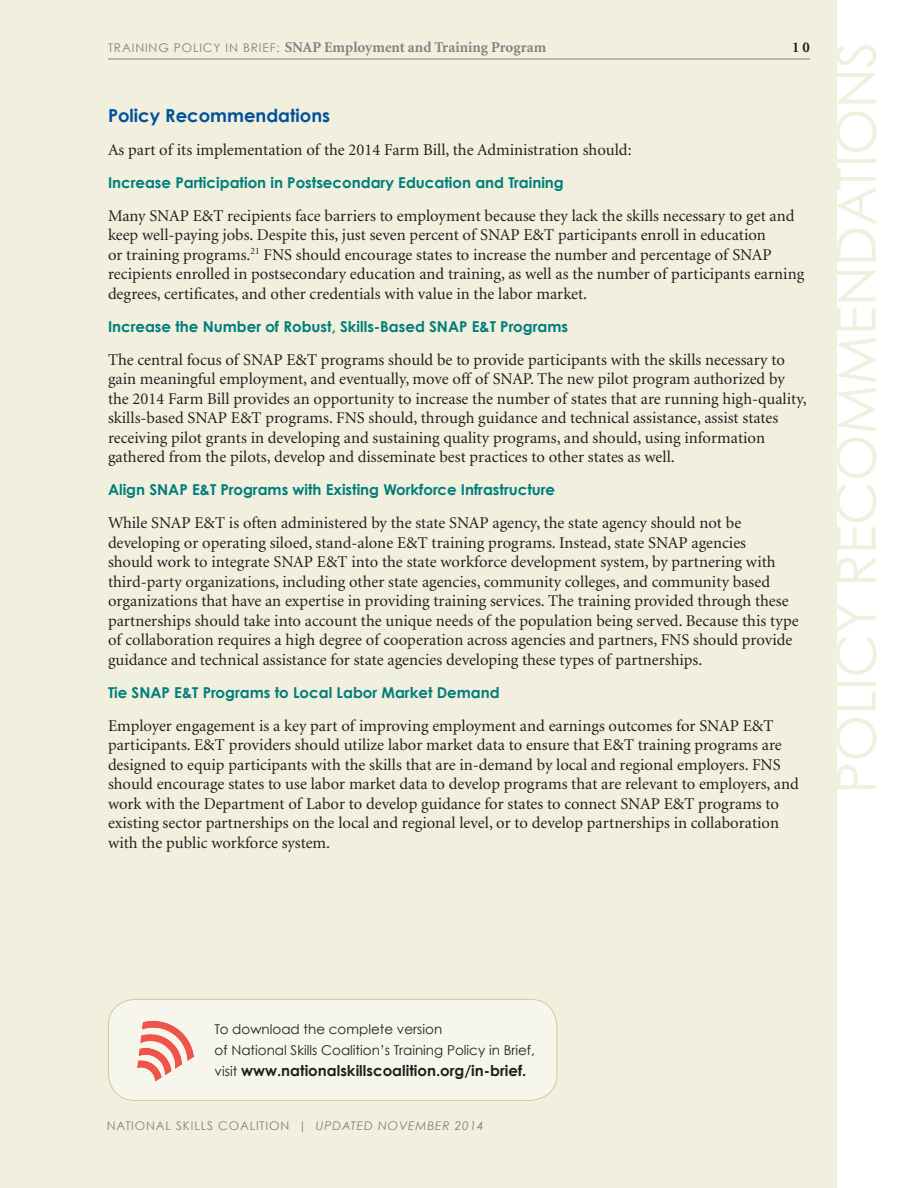
<style>
.page{position:relative;width:918px;height:1188px;background:#fff}
.page>*{position:absolute;margin:0;border:0;box-sizing:border-box;transform-origin:0 0}
.t1{font:54px "Century Gothic";color:#f1efde}
.t2{font:700 18px "Century Gothic";color:#01529a}
.t3{font:16.5px/19.5px "Minion";color:#231f20}
.t4{font:700 15px "Century Gothic";color:#007e7a}
.t5{font:700 15px "Minion";color:#808285}
.t6{font:700 15px "Century Gothic";color:#231f20}
.t7{font:700 15px "Minion";color:#231f20}
.t8{font:13.5px/21px "Century Gothic";color:#231f20}
.t9{font:12px "Century Gothic";letter-spacing:.07em;color:#808285}
.s1{font-family:"Century Gothic";font-weight:400;font-size:12px}
.s2{font-weight:400;font-size:13.5px}
.s3{font-style:italic}
</style>
<div class="page">
<div style="left:0;top:0;width:837px;height:1188px;background:#f1efde"></div>
<hr style="left:108px;top:59px;width:702px;height:1px;background:#808285">
<div style="left:108px;top:999px;width:449px;height:101px;background:#f7f6ed;border-radius:27px"></div>
<div style="left:108px;top:999px;width:449px;height:102px;border:1px solid #d2cb9b;border-radius:27px"></div>
<img style="left:137px;top:1020px;width:57px;height:62px">
<p class="t5" style="left:108px;top:39px;width:440px"><span class="s1">Training Policy I n Brief:</span> SNAP Employment and Training Program</p>
<p class="t7" style="left:792px;top:39px;width:19px">10</p>
<p class="t2" style="left:108px;top:104px;width:224px">Policy Recommendations</p>
<p class="t3" style="left:108px;top:140px;width:525px">As part of its implementation of the 2014 Farm Bill, the Administration should:</p>
<p class="t4" style="left:108px;top:173px;width:457px">Increase Participation in Postsecondary Education and Training</p>
<p class="t3" style="left:108px;top:206px;width:698px">Many SNAP E&amp;T recipients face barriers to employment because they lack the skills necessary to get and keep well-paying jobs. Despite this, just seven percent of SNAP E&amp;T participants enroll in education<br>or training programs.<sup>21</sup> FNS should encourage states to increase the number and percentage of SNAP recipients enrolled in postsecondary education and training, as well as the number of participants earning degrees, certificates, and other credentials with value in the labor market.</p>
<p class="t4" style="left:108px;top:317px;width:462px">Increase the Number of Robust, Skills-Based SNAP E&amp;T Programs</p>
<p class="t3" style="left:108px;top:350px;width:700px">The central focus of SNAP E&amp;T programs should be to provide participants with the skills necessary to gain meaningful employment, and eventually, move off of SNAP. The new pilot program authorized by the 2014 Farm Bill provides an opportunity to increase the number of states that are running high-quality, skills-based SNAP E&amp;T programs. FNS should, through guidance and technical assistance, assist states receiving pilot grants in developing and sustaining quality programs, and should, using information gathered from the pilots, develop and disseminate best practices to other states as well.</p>
<p class="t4" style="left:108px;top:480px;width:449px">Align SNAP E&amp;T Programs with Existing Workforce Infrastructure</p>
<p class="t3" style="left:108px;top:514px;width:692px">While SNAP E&amp;T is often administered by the state SNAP agency, the state agency should not be developing or operating siloed, stand-alone E&amp;T training programs. Instead, state SNAP agencies<br>should work to integrate SNAP E&amp;T into the state workforce development system, by partnering with third-party organizations, including other state agencies, community colleges, and community based organizations that have an expertise in providing training services. The training provided through these partnerships should take into account the unique needs of the population being served. Because this type of collaboration requires a high degree of cooperation across agencies and partners, FNS should provide guidance and technical assistance for state agencies developing these types of partnerships.</p>
<p class="t4" style="left:108px;top:683px;width:393px">Tie SNAP E&amp;T Programs to Local Labor Market Demand</p>
<p class="t3" style="left:108px;top:716px;width:692px">Employer engagement is a key part of improving employment and earnings outcomes for SNAP E&amp;T participants. E&amp;T providers should utilize labor market data to ensure that E&amp;T training programs are designed to equip participants with the skills that are in-demand by local and regional employers. FNS should encourage states to use labor market data to develop programs that are relevant to employers, and work with the Department of Labor to develop guidance for states to connect SNAP E&amp;T programs to existing sector partnerships on the local and regional level, or to develop partnerships in collaboration with the public workforce system.</p>
<h1 class="t1" style="left:823px;top:794px;width:748px;rotate:-90deg">Policy Recommendations</h1>
<p class="t8" style="left:215px;top:1018px;width:322px">To download the complete version<br>of N ational Skills Coalition’s Training Policy in Brief,</p>
<p class="t6" style="left:215px;top:1061px;width:313px"><span class="s2">visit</span> www.nationalskillscoalition.org/in-brief.</p>
<p class="t9" style="left:107px;top:1118px;width:378px">National Skills Coalition | <span class="s3">UPDATED NOVEMBER 2014</span></p>
</div>
